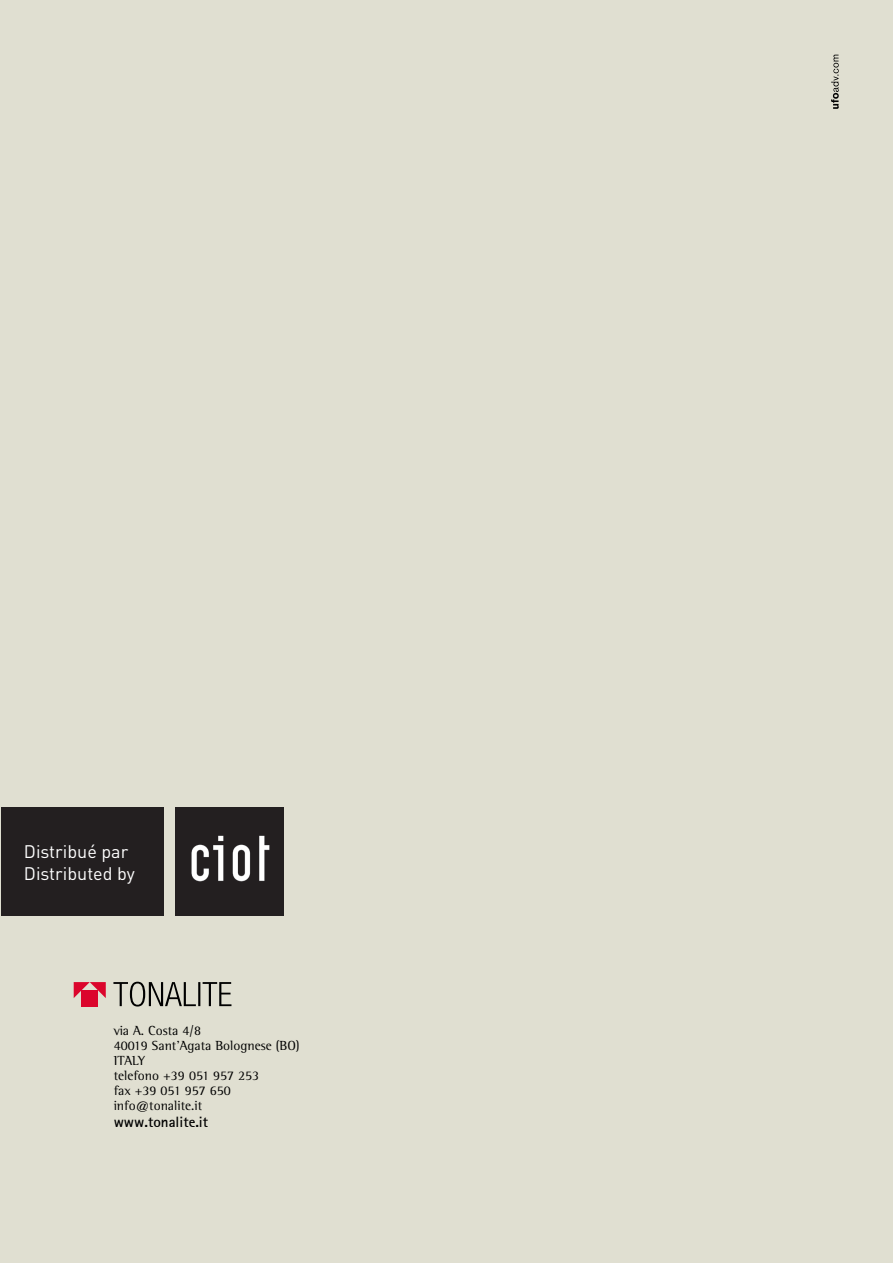
<style>
.page{position:relative;width:893px;height:1263px;background:#e0dfd1}
.page>*{position:absolute;margin:0;border:0;box-sizing:border-box;transform-origin:0 0}
.t1{font:18px/21.6px "DIN";color:#fff}
.t2{font:700 15px "AT Rotis Sans Serif";color:#000}
.t3{font:13.5px/15px "AT Rotis Semi Serif";color:#000}
</style>
<div class="page">
<svg style="left:831px;top:55px;width:8px;height:54px"></svg>
<div style="left:82px;top:990px;width:16px;height:16px;background:#db052c"></div>
<svg style="left:74px;top:982px;width:32px;height:16px"></svg>
<svg style="left:113px;top:982px;width:118px;height:24px"></svg>
<div style="left:2px;top:808px;width:162px;height:108px;background:#231f20"></div>
<img style="left:175px;top:808px;width:108px;height:108px">
<h1 class="t1" style="left:24px;top:841px;width:112px">Distribué par<br>Distributed by</h1>
<p class="t3" style="left:114px;top:1023px;width:187px">via A. Costa 4/8<br>40019 Sant’Agata Bolognese (BO)<br>ITALY<br>telefono +39 051 957 253<br>fax +39 051 957 650 info@tonalite.it</p>
<p class="t2" style="left:114px;top:1112px;width:96px">www.tonalite.it</p>
</div>
